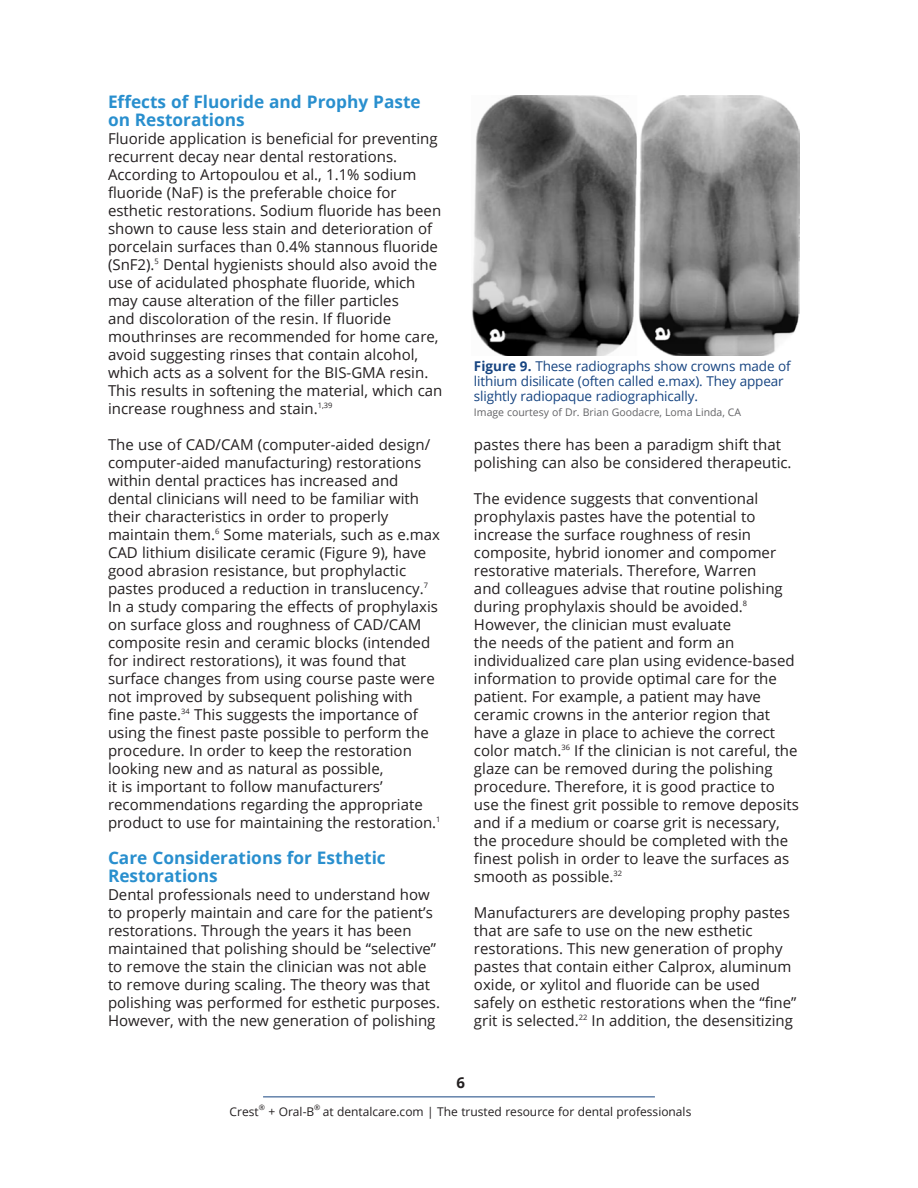
<style>
.page{position:relative;width:918px;height:1188px;background:#fff}
.page>*{position:absolute;margin:0;border:0;box-sizing:border-box;transform-origin:0 0}
.Main_Body{font:700 17.25px/18px "Open Sans";color:#298fce}
.Main_Body-2{font:15px/18px "Open Sans";color:#231f20}
.t1{font:700 15px "Open Sans";color:#231f20}
.Figure{font:13.5px/15px "Open Sans";letter-spacing:-.01em;color:#164481}
.t2{font:12px "Open Sans";color:#231f20}
.Figure-2{font:10.5px "Open Sans";color:#636366}
.t3{font:7.5px "Open Sans";color:#231f20}
.s1{font-weight:700}
</style>
<div class="page">
<hr style="left:263px;top:1096px;width:392px;height:1px;background:#164481">
<img style="left:472px;top:95px;width:328px;height:261px">
<p class="Main_Body" style="left:108px;top:92px;width:314px">Effects of Fluoride and Prophy Paste on Restorations</p>
<p class="Main_Body-2" style="left:108px;top:129px;width:336px">Fluoride application is beneficial for preventing recurrent decay near dental restorations.<br>According to Artopoulou et al., 1.1% sodium fluoride (NaF) is the preferable choice for esthetic restorations. Sodium fluoride has been shown to cause less stain and deterioration of porcelain surfaces than 0.4% stannous fluoride (SnF2).<sup>5</sup> Dental hygienists should also avoid the use of acidulated phosphate fluoride, which may cause alteration of the filler particles<br>and discoloration of the resin. If fluoride mouthrinses are recommended for home care, avoid suggesting rinses that contain alcohol, which acts as a solvent for the BIS-GMA resin.<br>This results in softening the material, which can increase roughness and stain.<sup>1,39</sup></p>
<p class="Main_Body-2" style="left:108px;top:435px;width:334px">The use of CAD/CAM (computer-aided design/ computer-aided manufacturing) restorations within dental practices has increased and dental clinicians will need to be familiar with their characteristics in order to properly maintain them.<sup>6</sup> Some materials, such as e.max CAD lithium disilicate ceramic (Figure 9), have good abrasion resistance, but prophylactic pastes produced a reduction in translucency.<sup>7<br></sup>In a study comparing the effects of prophylaxis on surface gloss and roughness of CAD/CAM composite resin and ceramic blocks (intended for indirect restorations), it was found that surface changes from using course paste were not improved by subsequent polishing with fine paste.<sup>34</sup> This suggests the importance of using the finest paste possible to perform the procedure. In order to keep the restoration looking new and as natural as possible,<br>it is important to follow manufacturers’ recommendations regarding the appropriate product to use for maintaining the restoration.<sup>1</sup></p>
<p class="Main_Body" style="left:108px;top:848px;width:279px">Care Considerations for Esthetic<br>Restorations</p>
<p class="Main_Body-2" style="left:108px;top:885px;width:334px">Dental professionals need to understand how to properly maintain and care for the patient’s restorations. Through the years it has been maintained that polishing should be “selective” to remove the stain the clinician was not able to remove during scaling. The theory was that polishing was performed for esthetic purposes.<br>However, with the new generation of polishing</p>
<p class="Figure" style="left:474px;top:358px;width:318px"><span class="s1">Figure 9.</span> These radiographs show crowns made of lithium disilicate (often called e.max). They appear slightly radiopaque radiographically.</p>
<p class="Figure-2" style="left:474px;top:405px;width:269px">Image courtesy of Dr. Brian Goodacre, Loma Linda, CA</p>
<p class="Main_Body-2" style="left:474px;top:435px;width:319px">pastes there has been a paradigm shift that polishing can also be considered therapeutic.</p>
<p class="Main_Body-2" style="left:474px;top:489px;width:326px">The evidence suggests that conventional prophylaxis pastes have the potential to increase the surface roughness of resin composite, hybrid ionomer and compomer restorative materials. Therefore, Warren<br>and colleagues advise that routine polishing during prophylaxis should be avoided.<sup>8<br></sup>However, the clinician must evaluate<br>the needs of the patient and form an individualized care plan using evidence-based information to provide optimal care for the patient. For example, a patient may have ceramic crowns in the anterior region that have a glaze in place to achieve the correct color match.<sup>36</sup> If the clinician is not careful, the glaze can be removed during the polishing procedure. Therefore, it is good practice to use the finest grit possible to remove deposits and if a medium or coarse grit is necessary, the procedure should be completed with the finest polish in order to leave the surfaces as smooth as possible.<sup>32</sup></p>
<p class="Main_Body-2" style="left:474px;top:903px;width:324px">Manufacturers are developing prophy pastes that are safe to use on the new esthetic restorations. This new generation of prophy pastes that contain either Calprox, aluminum oxide, or xylitol and fluoride can be used safely on esthetic restorations when the “fine” grit is selected.<sup>22</sup> In addition, the desensitizing</p>
<p class="t1" style="left:456px;top:1072px;width:10px">6</p>
<p class="t2" style="left:230px;top:1103px;width:31px">Crest</p>
<p class="t3" style="left:259px;top:1102px;width:8px">®</p>
<p class="t2" style="left:268px;top:1103px;width:47px">+ Oral-B</p>
<p class="t3" style="left:314px;top:1102px;width:8px">®</p>
<p class="t2" style="left:323px;top:1103px;width:370px">at dentalcare.com | The trusted resource for dental professionals</p>
</div>
